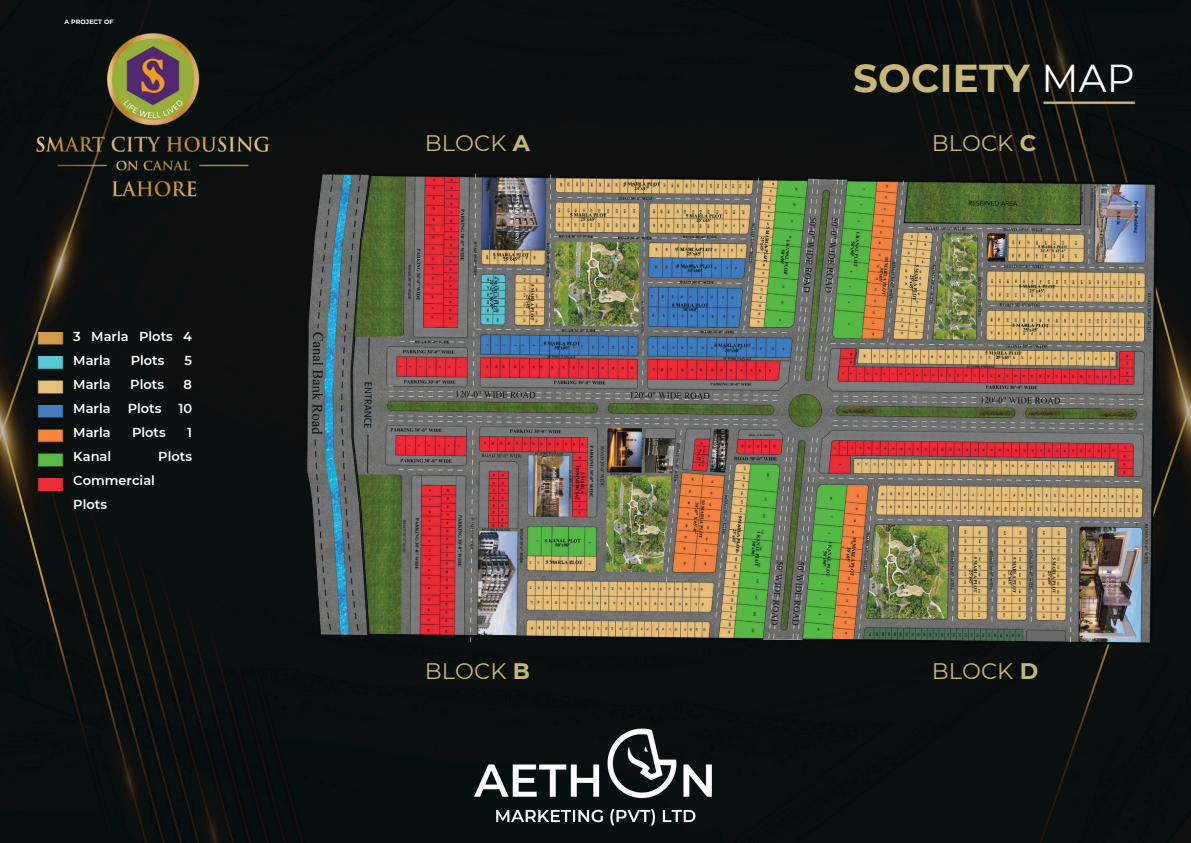
<style>
.page{position:relative;width:1191px;height:843px;background:#fff}
.page>*{position:absolute;margin:0;border:0;box-sizing:border-box;transform-origin:0 0}
.t1{font:700 38.8px "Montserrat";letter-spacing:.005em;color:#c9b576}
.t2{font:22.4px "Montserrat";letter-spacing:.005em;color:#c9b576}
.t3{font:600 13px/24px "Montserrat";color:#fff}
.t4{font:700 6.3px "Montserrat";letter-spacing:.005em;color:#fff}
.s1{font-weight:700}
.s2{font-weight:400;color:#fff}
</style>
<div class="page">
<div style="left:0;top:0;width:1190px;height:842px;background:#0a0f0f"></div>
<img style="left:298px;top:170px;width:869px;height:490px">
<img style="left:37px;top:332px;width:26px;height:12px">
<img style="left:37px;top:356px;width:26px;height:13px">
<img style="left:37px;top:380px;width:26px;height:13px">
<img style="left:37px;top:405px;width:26px;height:12px">
<img style="left:37px;top:429px;width:26px;height:13px">
<img style="left:37px;top:453px;width:26px;height:13px">
<img style="left:37px;top:478px;width:26px;height:12px">
<img style="left:102px;top:28px;width:102px;height:103px">
<img style="left:106px;top:175px;width:95px;height:26px">
<img style="left:31px;top:131px;width:244px;height:44px">
<img style="left:1043px;top:101px;width:92px;height:4px">
<img style="left:461px;top:728px;width:268px;height:111px">
<h1 class="t4" style="left:65px;top:18px;width:50px">A PROJECT OF</h1>
<h2 class="t3" style="left:73px;top:324px;width:120px">3 Marla Plots 4<br>Marla</h2>
<h2 class="t3" style="left:131px;top:348px;width:35px">Plots</h2>
<h2 class="t3" style="left:184px;top:348px;width:9px">5</h2>
<h2 class="t3" style="left:73px;top:372px;width:39px">Marla</h2>
<h2 class="t3" style="left:130px;top:372px;width:35px">Plots</h2>
<h2 class="t3" style="left:184px;top:372px;width:10px">8</h2>
<h2 class="t3" style="left:73px;top:396px;width:39px">Marla</h2>
<h2 class="t3" style="left:128px;top:396px;width:35px">Plots</h2>
<h2 class="t3" style="left:178px;top:396px;width:15px">10</h2>
<h2 class="t3" style="left:73px;top:420px;width:39px">Marla</h2>
<h2 class="t3" style="left:132px;top:420px;width:35px">Plots</h2>
<h2 class="t3" style="left:187px;top:420px;width:6px">1</h2>
<h2 class="t3" style="left:73px;top:444px;width:39px">Kanal</h2>
<h2 class="t3" style="left:158px;top:444px;width:35px">Plots</h2>
<h2 class="t3" style="left:73px;top:468px;width:83px">Commercial<br>Plots</h2>
<h2 class="t2" style="left:425px;top:129px;width:107px">BLOCK <span class="s1">A</span></h2>
<p class="t2" style="left:425px;top:656px;width:107px">BLOCK <span class="s1">B</span></p>
<p class="t1" style="left:853px;top:54px;width:283px">SOCIETY <span class="s2">MAP</span></p>
<h2 class="t2" style="left:931px;top:129px;width:106px">BLOCK <span class="s1">C</span></h2>
<h2 class="t2" style="left:931px;top:656px;width:108px">BLOCK <span class="s1">D</span></h2>
</div>
